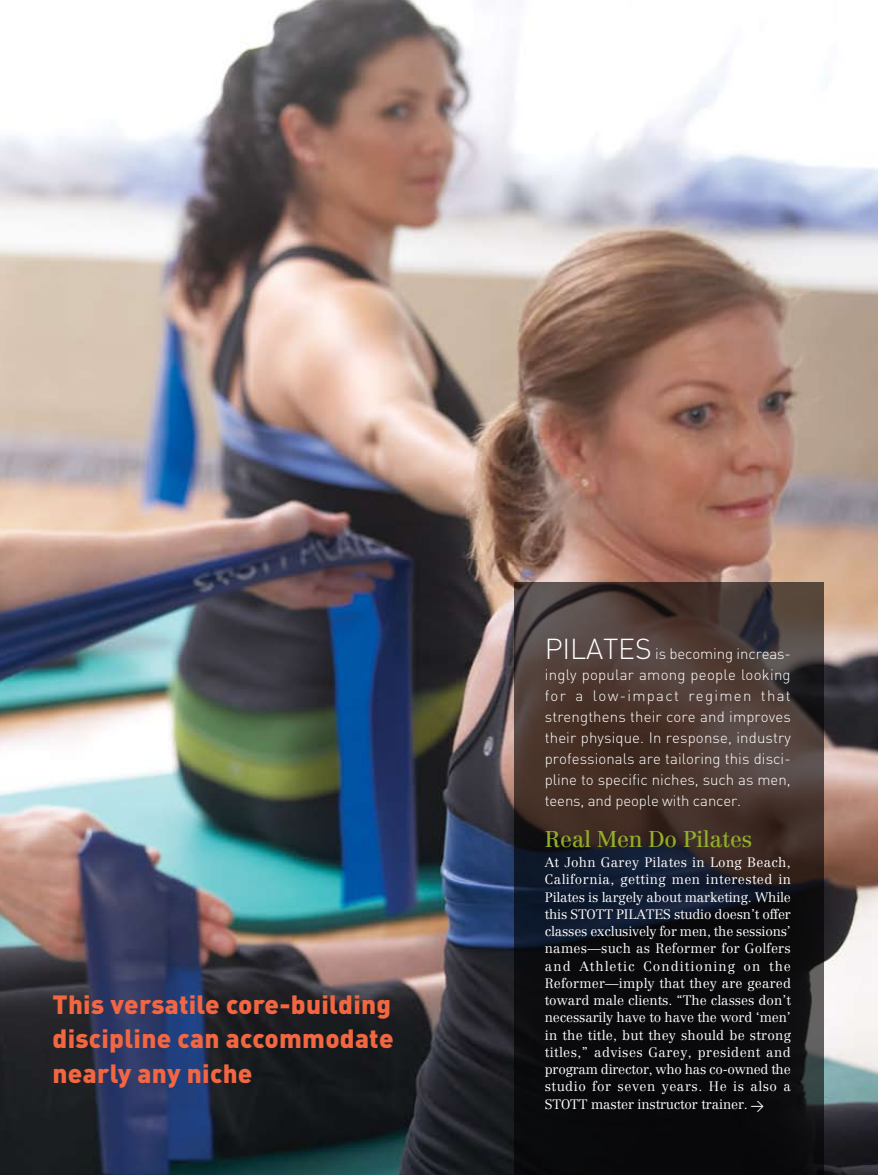
<style>
.page{position:relative;width:878px;height:1175px;background:#fff}
.page>*{position:absolute;margin:0;border:0;box-sizing:border-box;transform-origin:0 0}
.t1{font:900 26.1px/34.8px "DIN";letter-spacing:.01em;color:#f26641;text-align:justify}
.t2{font:22.5px "Centennial";letter-spacing:-.01em;color:#92af2a}
.t3{font:300 15px/21px "DIN";color:#fff;text-align:justify}
.t4{font:300 13.5px/17.2px "Centennial";letter-spacing:-.01em;color:#fff;text-align:justify}
.s1{font-size:28.5px}
.s2{font-family:"DIN";font-weight:400}
</style>
<div class="page">
<img style="left:0;top:0;width:878px;height:1174px">
<svg style="left:514px;top:582px;width:310px;height:592px;background:#282121"></svg>
<h1 class="t1" style="left:53px;top:985px;width:342px">This versatile core-building discipline can accommodate nearly any niche</h1>
<p class="t3" style="left:544px;top:643px;width:248px"><span class="s1">Pilates</span> is becoming increas&shy;ingly popular among people looking for a low-impact regimen that strengthens their core and improves their physique. I n response, industry professionals are tailoring this disci&shy;pline to specific niches, such as men, teens, and people with cancer.</p>
<h2 class="t2" style="left:544px;top:825px;width:209px">Real Men Do Pilates</h2>
<p class="t4" style="left:544px;top:853px;width:248px">At John Garey Pilates in Long Beach, California, getting men interested in Pilates is largely about marketing. While this STOTT PILATES studio doesn’t offer classes exclusively for men, the sessions’ names—such as Reformer for Golfers and Athletic Conditioning on the Reformer—imply that they are geared toward male clients. “The classes don’t necessarily have to have the word ‘men’ in the title, but they should be strong titles,” advises Garey, president and program director, who has co-owned the studio for seven years. He is also a STOTT master instructor trainer. <span class="s2">&gt;</span></p>
</div>
